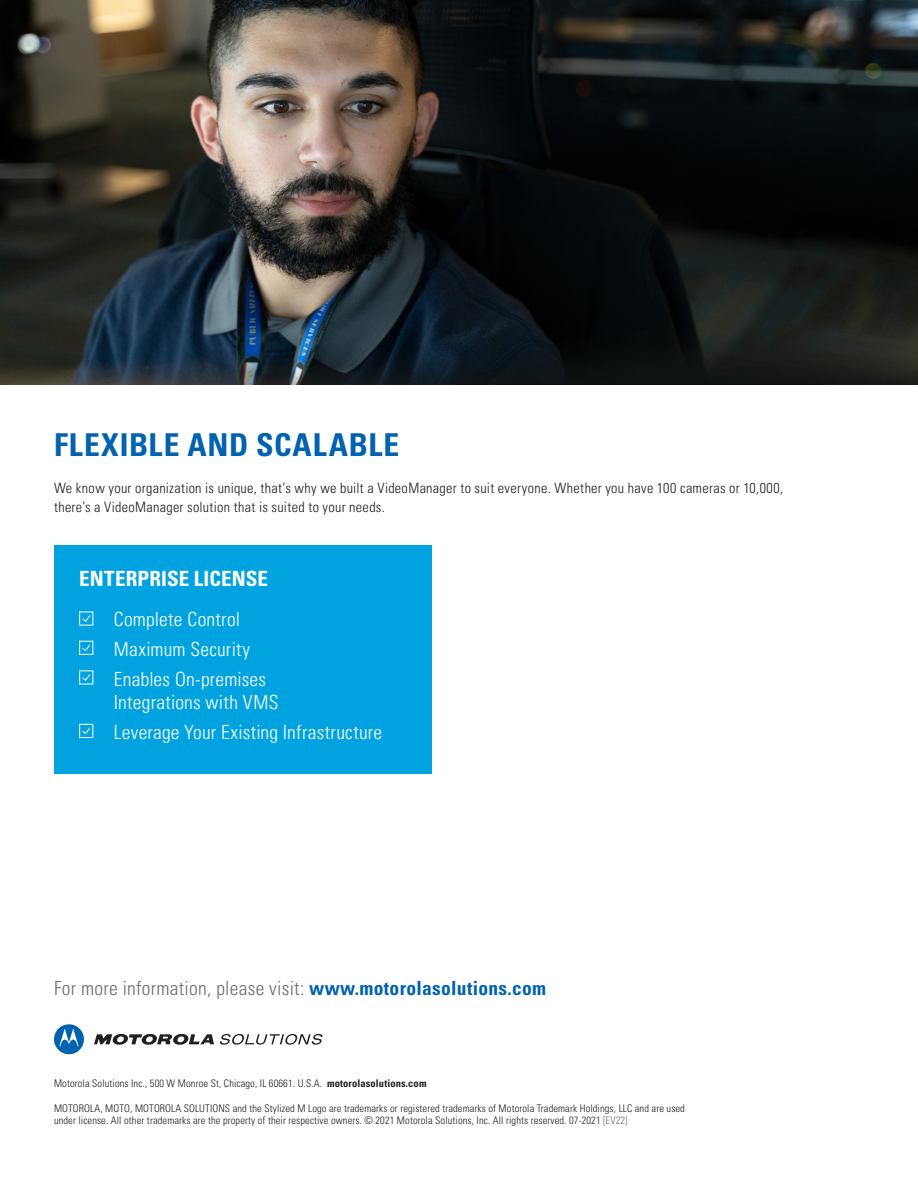
<style>
.page{position:relative;width:918px;height:1188px;background:#fff}
.page>*{position:absolute;margin:0;border:0;box-sizing:border-box;transform-origin:0 0}
.Body_Text{font:700 condensed 31.5px "Univers LT Pro";letter-spacing:.03em;color:#0162b0}
.Body_Text-2{font:700 condensed 21px "Univers LT Pro";letter-spacing:.005em;color:#fff}
.Body_Text-3{font:300 condensed 19.5px/23.2px "Univers LT Pro";letter-spacing:.01em;color:#fff}
.t1{font:300 condensed 19.5px "Univers LT Pro";letter-spacing:.015em;color:#6c6d70}
.Body_Text-4{font:300 condensed 14.25px/18.3px "Univers LT Pro";letter-spacing:.02em;color:#231f20}
.t2{font:300 condensed 10.5px/12.6px "Univers LT Pro";letter-spacing:.01em;color:#231f20}
.s1{font-weight:700;color:#0162b0}
.s2{font-weight:700}
.s3{color:#6c6d70}
</style>
<div class="page">
<svg style="left:94px;top:1034px;width:120px;height:11px"></svg>
<svg style="left:54px;top:1024px;width:30px;height:30px"></svg>
<svg style="left:220px;top:1034px;width:102px;height:11px"></svg>
<img style="left:0;top:0;width:918px;height:384px">
<div style="left:54px;top:545px;width:378px;height:229px;background:#00a3e0"></div>
<svg style="left:79px;top:611px;width:14px;height:15px"></svg>
<svg style="left:79px;top:641px;width:14px;height:14px"></svg>
<svg style="left:79px;top:670px;width:14px;height:15px"></svg>
<svg style="left:79px;top:724px;width:14px;height:14px"></svg>
<p class="Body_Text" style="left:54px;top:426px;width:347px">FLEXIBLE AND SCALABLE</p>
<p class="Body_Text-4" style="left:54px;top:478px;width:731px">We know your organization is unique, that’s why we built a VideoManager to suit everyone. Whether you have 100 cameras or 10,000, there’s a VideoManager solution that is suited to your needs.</p>
<p class="Body_Text-2" style="left:79px;top:566px;width:190px">ENTERPRISE LICENSE</p>
<p class="Body_Text-3" style="left:114px;top:606px;width:128px">Complete Control</p>
<p class="Body_Text-3" style="left:114px;top:636px;width:138px">Maximum Security</p>
<p class="Body_Text-3" style="left:114px;top:666px;width:166px">Enables On-premises<br>Integrations with VMS</p>
<p class="Body_Text-3" style="left:114px;top:719px;width:270px">Leverage Your Existing Infrastructure</p>
<h3 class="t1" style="left:54px;top:975px;width:494px">For more information, please visit: <span class="s1">www.motorolasolutions.com</span></h3>
<p class="t2" style="left:54px;top:1076px;width:374px">Motorola Solutions Inc., 500 W Monroe St, Chicago, IL 60661. U.S.A. <span class="s2">motorolasolutions.com</span></p>
<p class="t2" style="left:54px;top:1101px;width:632px">MOTOROLA, MOTO, MOTOROLA SOLUTIONS and the Stylized M Logo are trademarks or registered trademarks of Motorola Trademark Holdings, LLC and are used under license. All other trademarks are the property of their respective owners. © 2021 Motorola Solutions, Inc. All rights reserved. 07-2021 <span class="s3">[EV22]</span></p>
</div>
